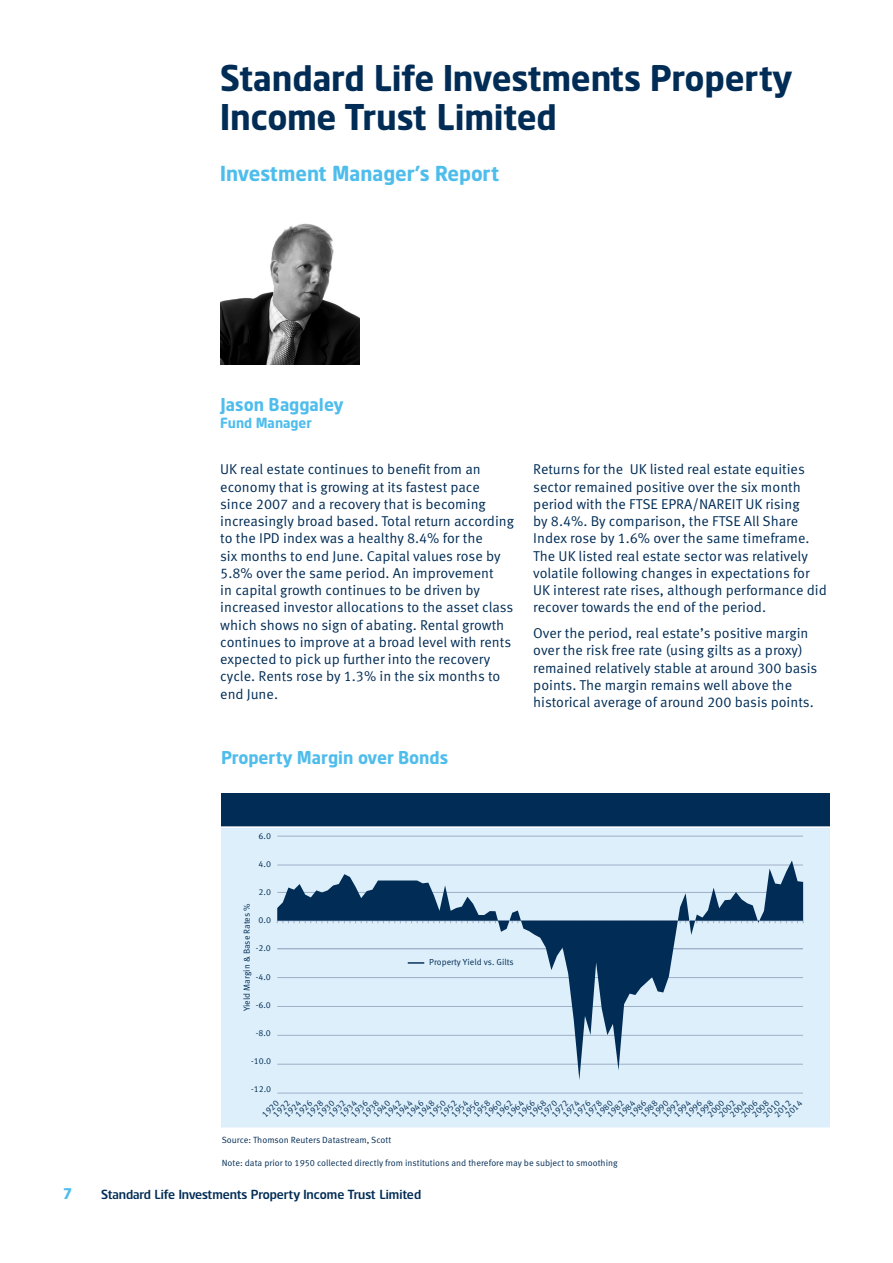
<style>
.page{position:relative;width:893px;height:1263px;background:#fff}
.page>*{position:absolute;margin:0;border:0;box-sizing:border-box;transform-origin:0 0}
.t1{font:700 36px/39px "Standard Life";letter-spacing:-.005em;color:#002c55}
.Page_Title{font:700 21px "Standard Life";color:#4fbdec}
.Sub-Header{font:700 18px "Standard Life";color:#4fbdec}
.t2{font:700 15px "Standard Life";color:#4fbdec}
.Body_Text{font:14.25px/17.2px "Meta Standard Life Pro TF Norm";color:#002c55}
.F_S__Sub-Header_Smal{font:700 14.25px "Standard Life";color:#4fbdec}
.t3{font:12.75px "Standard Life";color:#002c55}
.Body_Text-2{font:9px "Meta Standard Life Pro TF Norm";color:#002c55}
.t4{font:8.7px "Meta Standard Life Pro TF Norm";color:#002c55}
</style>
<div class="page">
<div style="left:221px;top:793px;width:609px;height:34px;background:#002c55"></div>
<div style="left:221px;top:827px;width:609px;height:301px;background:#ddeffa"></div>
<hr style="left:221px;top:826px;width:609px;height:2px;background:#fff">
<hr style="left:220px;top:1127px;width:611px;height:2px;background:#fff">
<hr style="left:277px;top:1093px;width:526px;height:1px;background:#9eb0c9">
<hr style="left:277px;top:836px;width:526px;height:1px;background:#9eb0c9">
<svg style="left:277px;top:860px;width:526px;height:220px"></svg>
<img style="left:220px;top:223px;width:140px;height:142px">
<h1 class="t1" style="left:220px;top:58px;width:573px">Standard Life Investments Property<br>Income Trust Limited</h1>
<p class="Page_Title" style="left:220px;top:160px;width:280px">Investment Manager’s Report</p>
<p class="Sub-Header" style="left:220px;top:393px;width:125px">Jason Baggaley</p>
<p class="F_S__Sub-Header_Smal" style="left:220px;top:414px;width:93px">Fund Manager</p>
<p class="Body_Text" style="left:220px;top:460px;width:295px">UK real estate continues to benefit from an economy that is growing at its fastest pace since 2007 and a recovery that is becoming increasingly broad based. Total return according to the IPD index was a healthy 8.4% for the<br>six months to end June. Capital values rose by 5.8% over the same period. An improvement<br>in capital growth continues to be driven by increased investor allocations to the asset class which shows no sign of abating. Rental growth continues to improve at a broad level with rents expected to pick up further into the recovery cycle. Rents rose by 1.3% in the six months to end June.</p>
<p class="Body_Text" style="left:533px;top:460px;width:295px">Returns for the UK listed real estate equities sector remained positive over the six month period with the FTSE EPRA/NAREIT UK rising<br>by 8.4%. By comparison, the FTSE All Share Index rose by 1.6% over the same timeframe.<br>The UK listed real estate sector was relatively volatile following changes in expectations for UK interest rate rises, although performance did recover towards the end of the period.</p>
<p class="Body_Text" style="left:533px;top:623px;width:286px">Over the period, real estate’s positive margin over the risk free rate (using gilts as a proxy) remained relatively stable at around 300 basis points. The margin remains well above the historical average of around 200 basis points.</p>
<p class="Sub-Header" style="left:221px;top:746px;width:229px">Property Margin over Bonds</p>
<p class="t4" style="left:258px;top:829px;width:14px">6.0</p>
<p class="t4" style="left:258px;top:857px;width:14px">4.0</p>
<p class="t4" style="left:258px;top:885px;width:14px">2.0</p>
<p class="t4" style="left:240px;top:1011px;width:110px;rotate:-90deg">Yield Margin &amp; Base Rates %</p>
<p class="t4" style="left:258px;top:914px;width:14px">0.0</p>
<p class="t4" style="left:256px;top:942px;width:17px">-2.0</p>
<p class="t4" style="left:256px;top:970px;width:17px">-4.0</p>
<p class="t4" style="left:256px;top:998px;width:17px">-6.0</p>
<p class="t4" style="left:256px;top:1026px;width:17px">-8.0</p>
<p class="t4" style="left:251px;top:1054px;width:22px">-10.0</p>
<p class="t4" style="left:251px;top:1083px;width:22px">-12.0</p>
<p class="t4" style="left:429px;top:956px;width:86px">Property Yield vs. Gilts</p>
<p class="t4" style="left:292px;top:1111px;width:21px;rotate:-45deg">1926</p>
<p class="t4" style="left:348px;top:1111px;width:21px;rotate:-45deg">1936</p>
<p class="t4" style="left:403px;top:1111px;width:21px;rotate:-45deg">1946</p>
<p class="t4" style="left:459px;top:1111px;width:21px;rotate:-45deg">1956</p>
<p class="t4" style="left:515px;top:1111px;width:21px;rotate:-45deg">1966</p>
<p class="t4" style="left:570px;top:1111px;width:21px;rotate:-45deg">1976</p>
<p class="t4" style="left:626px;top:1111px;width:21px;rotate:-45deg">1986</p>
<p class="t4" style="left:682px;top:1111px;width:21px;rotate:-45deg">1996</p>
<p class="t4" style="left:738px;top:1111px;width:21px;rotate:-45deg">2006</p>
<p class="t4" style="left:259px;top:1111px;width:21px;rotate:-45deg">1920</p>
<p class="t4" style="left:314px;top:1111px;width:21px;rotate:-45deg">1930</p>
<p class="t4" style="left:370px;top:1111px;width:21px;rotate:-45deg">1940</p>
<p class="t4" style="left:426px;top:1111px;width:21px;rotate:-45deg">1950</p>
<p class="t4" style="left:481px;top:1111px;width:21px;rotate:-45deg">1960</p>
<p class="t4" style="left:537px;top:1111px;width:21px;rotate:-45deg">1970</p>
<p class="t4" style="left:593px;top:1111px;width:21px;rotate:-45deg">1980</p>
<p class="t4" style="left:648px;top:1111px;width:21px;rotate:-45deg">1990</p>
<p class="t4" style="left:704px;top:1111px;width:21px;rotate:-45deg">2000</p>
<p class="t4" style="left:760px;top:1111px;width:21px;rotate:-45deg">2010</p>
<p class="t4" style="left:303px;top:1111px;width:21px;rotate:-45deg">1928</p>
<p class="t4" style="left:359px;top:1111px;width:21px;rotate:-45deg">1938</p>
<p class="t4" style="left:415px;top:1111px;width:21px;rotate:-45deg">1948</p>
<p class="t4" style="left:470px;top:1111px;width:21px;rotate:-45deg">1958</p>
<p class="t4" style="left:526px;top:1111px;width:21px;rotate:-45deg">1968</p>
<p class="t4" style="left:582px;top:1111px;width:21px;rotate:-45deg">1978</p>
<p class="t4" style="left:637px;top:1111px;width:21px;rotate:-45deg">1988</p>
<p class="t4" style="left:693px;top:1111px;width:21px;rotate:-45deg">1998</p>
<p class="t4" style="left:749px;top:1111px;width:21px;rotate:-45deg">2008</p>
<p class="t4" style="left:281px;top:1111px;width:21px;rotate:-45deg">1924</p>
<p class="t4" style="left:337px;top:1111px;width:21px;rotate:-45deg">1934</p>
<p class="t4" style="left:392px;top:1111px;width:21px;rotate:-45deg">1944</p>
<p class="t4" style="left:448px;top:1111px;width:21px;rotate:-45deg">1954</p>
<p class="t4" style="left:504px;top:1111px;width:21px;rotate:-45deg">1964</p>
<p class="t4" style="left:559px;top:1111px;width:21px;rotate:-45deg">1974</p>
<p class="t4" style="left:615px;top:1111px;width:21px;rotate:-45deg">1984</p>
<p class="t4" style="left:671px;top:1111px;width:21px;rotate:-45deg">1994</p>
<p class="t4" style="left:726px;top:1111px;width:21px;rotate:-45deg">2004</p>
<p class="t4" style="left:782px;top:1111px;width:21px;rotate:-45deg">2014</p>
<p class="t4" style="left:270px;top:1111px;width:21px;rotate:-45deg">1922</p>
<p class="t4" style="left:326px;top:1111px;width:21px;rotate:-45deg">1932</p>
<p class="t4" style="left:381px;top:1111px;width:21px;rotate:-45deg">1942</p>
<p class="t4" style="left:437px;top:1111px;width:21px;rotate:-45deg">1952</p>
<p class="t4" style="left:493px;top:1111px;width:21px;rotate:-45deg">1962</p>
<p class="t4" style="left:548px;top:1111px;width:21px;rotate:-45deg">1972</p>
<p class="t4" style="left:604px;top:1111px;width:21px;rotate:-45deg">1982</p>
<p class="t4" style="left:660px;top:1111px;width:21px;rotate:-45deg">1992</p>
<p class="t4" style="left:715px;top:1111px;width:21px;rotate:-45deg">2002</p>
<p class="t4" style="left:771px;top:1111px;width:21px;rotate:-45deg">2012</p>
<p class="Body_Text-2" style="left:222px;top:1133px;width:171px">Source: Thomson Reuters Datastream, Scott</p>
<p class="Body_Text-2" style="left:222px;top:1156px;width:397px">Note: data prior to 1950 collected directly from institutions and therefore may be subject to smoothing</p>
<p class="t2" style="left:64px;top:1184px;width:9px">7</p>
<p class="t3" style="left:101px;top:1186px;width:321px">Standard Life Investments Property Income Trust Limited</p>
</div>
